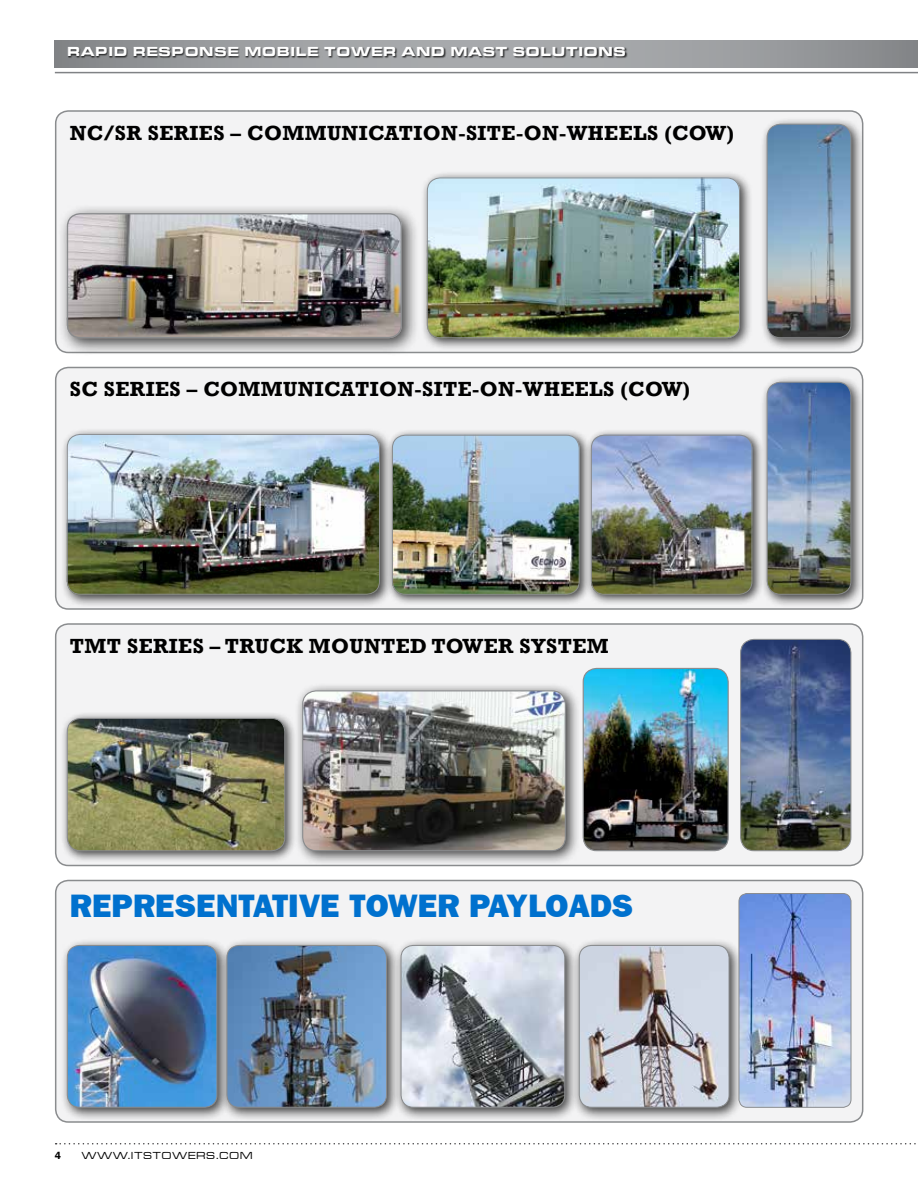
<style>
.page{position:relative;width:918px;height:1188px;background:#fff}
.page>*{position:absolute;margin:0;border:0;box-sizing:border-box;transform-origin:0 0}
.t1{font:800 32.55px "ITC Franklin Gothic";color:#0071ce}
.t2{font:700 21px "Rockwell";letter-spacing:.02em;color:#000}
.t3{font:700 expanded 13.5px "Microgramma Com";letter-spacing:.1em;color:#fff}
.t4{font:500 expanded 10.5px "Microgramma Com";letter-spacing:.1em;color:#000}
.t5{font:600 10.5px "Franklin Gothic";color:#000}
</style>
<div class="page">
<div style="left:56px;top:111px;width:807px;height:241px;background:#f3f3f4;border-radius:13px"></div>
<div style="left:55px;top:110px;width:808px;height:243px;border:2px solid #8a8c8e;border-radius:13px"></div>
<div style="left:56px;top:368px;width:807px;height:241px;background:#f3f3f4;border-radius:13px"></div>
<div style="left:55px;top:367px;width:808px;height:243px;border:2px solid #8a8c8e;border-radius:13px"></div>
<div style="left:56px;top:624px;width:807px;height:242px;background:#f3f3f4;border-radius:13px"></div>
<div style="left:55px;top:623px;width:808px;height:243px;border:2px solid #8a8c8e;border-radius:13px"></div>
<div style="left:56px;top:880px;width:807px;height:242px;background:#f3f3f4;border-radius:13px"></div>
<div style="left:55px;top:880px;width:808px;height:243px;border:2px solid #8a8c8e;border-radius:13px"></div>
<svg style="left:55px;top:40px;width:863px;height:28px;background:#9a9c9f"></svg>
<hr style="left:55px;top:72px;width:863px;height:1px;background:#808285">
<div style="left:68px;top:47px;width:559px;height:11px;background:#000;opacity:.75"></div>
<svg style="left:56px;top:1143px;width:860px;height:1px"></svg>
<div style="left:421px;top:171px;width:332px;height:180px;background:#000;opacity:.75"></div>
<img style="left:427px;top:177px;width:313px;height:161px">
<div style="left:427px;top:177px;width:313px;height:161px;border:1px solid #8a8c8e;border-radius:13px"></div>
<div style="left:58px;top:204px;width:362px;height:152px;background:#000;opacity:.75"></div>
<img style="left:67px;top:213px;width:335px;height:125px">
<div style="left:67px;top:213px;width:335px;height:125px;border:1px solid #8a8c8e;border-radius:13px"></div>
<div style="left:760px;top:117px;width:104px;height:234px;background:#000;opacity:.75"></div>
<img style="left:767px;top:124px;width:84px;height:214px">
<div style="left:767px;top:124px;width:84px;height:214px;border:1px solid #8a8c8e;border-radius:14px"></div>
<div style="left:760px;top:375px;width:104px;height:232px;background:#000;opacity:.75"></div>
<img style="left:767px;top:382px;width:84px;height:212px">
<div style="left:767px;top:382px;width:84px;height:213px;border:1px solid #8a8c8e;border-radius:14px"></div>
<div style="left:386px;top:429px;width:205px;height:177px;background:#000;opacity:.75"></div>
<img style="left:393px;top:435px;width:187px;height:160px">
<div style="left:392px;top:435px;width:188px;height:160px;border:1px solid #8a8c8e;border-radius:13px"></div>
<div style="left:585px;top:429px;width:179px;height:177px;background:#000;opacity:.75"></div>
<img style="left:591px;top:435px;width:161px;height:160px">
<div style="left:591px;top:435px;width:161px;height:160px;border:1px solid #8a8c8e;border-radius:13px"></div>
<div style="left:60px;top:428px;width:333px;height:179px;background:#000;opacity:.75"></div>
<img style="left:67px;top:434px;width:313px;height:161px">
<div style="left:67px;top:434px;width:313px;height:161px;border:1px solid #8a8c8e;border-radius:13px"></div>
<div style="left:61px;top:712px;width:236px;height:151px;background:#000;opacity:.75"></div>
<img style="left:67px;top:718px;width:218px;height:133px">
<div style="left:67px;top:718px;width:218px;height:133px;border:1px solid #8a8c8e;border-radius:14px"></div>
<div style="left:60px;top:938px;width:171px;height:183px;background:#000;opacity:.75"></div>
<img style="left:67px;top:945px;width:150px;height:162px">
<div style="left:67px;top:945px;width:150px;height:163px;border:1px solid #8a8c8e;border-radius:12px"></div>
<div style="left:294px;top:683px;width:287px;height:183px;background:#000;opacity:.75"></div>
<img style="left:303px;top:691px;width:262px;height:160px">
<div style="left:302px;top:690px;width:264px;height:161px;border:1px solid #8a8c8e;border-radius:14px"></div>
<div style="left:219px;top:938px;width:181px;height:183px;background:#000;opacity:.75"></div>
<img style="left:227px;top:945px;width:160px;height:162px">
<div style="left:226px;top:945px;width:161px;height:163px;border:1px solid #8a8c8e;border-radius:12px"></div>
<div style="left:393px;top:938px;width:186px;height:183px;background:#000;opacity:.75"></div>
<img style="left:401px;top:945px;width:164px;height:162px">
<div style="left:401px;top:945px;width:164px;height:163px;border:1px solid #8a8c8e;border-radius:12px"></div>
<div style="left:572px;top:938px;width:171px;height:183px;background:#000;opacity:.75"></div>
<img style="left:579px;top:945px;width:150px;height:162px">
<div style="left:579px;top:945px;width:151px;height:163px;border:1px solid #8a8c8e;border-radius:12px"></div>
<img style="left:741px;top:639px;width:110px;height:212px">
<div style="left:740px;top:639px;width:111px;height:212px;border:1px solid #8a8c8e;border-radius:14px"></div>
<img style="left:739px;top:894px;width:112px;height:213px">
<div style="left:739px;top:893px;width:112px;height:215px;border:1px solid #8a8c8e;border-radius:8px"></div>
<img style="left:583px;top:668px;width:144px;height:183px">
<div style="left:583px;top:668px;width:146px;height:183px;border:1px solid #8a8c8e;border-radius:14px"></div>
<p class="t3" style="left:68px;top:43px;width:560px">RAPID RESPONSE MOBILE TOWER AND MAST SOLUTIONS</p>
<p class="t2" style="left:70px;top:120px;width:666px">NC/SR SERIES – COMMUNICATION-SITE-ON-WHEELS (COW)</p>
<p class="t2" style="left:70px;top:376px;width:622px">SC SERIES – COMMUNICATION-SITE-ON-WHEELS (COW)</p>
<p class="t2" style="left:70px;top:633px;width:540px">TMT SERIES – TRUCK MOUNTED TOWER SYSTEM</p>
<h1 class="t1" style="left:70px;top:887px;width:565px">REPRESENTATIVE TOWER PAYLOADS</h1>
<p class="t5" style="left:55px;top:1149px;width:8px">4</p>
<p class="t4" style="left:82px;top:1149px;width:172px">WWW.ITSTOWERS.COM</p>
</div>
